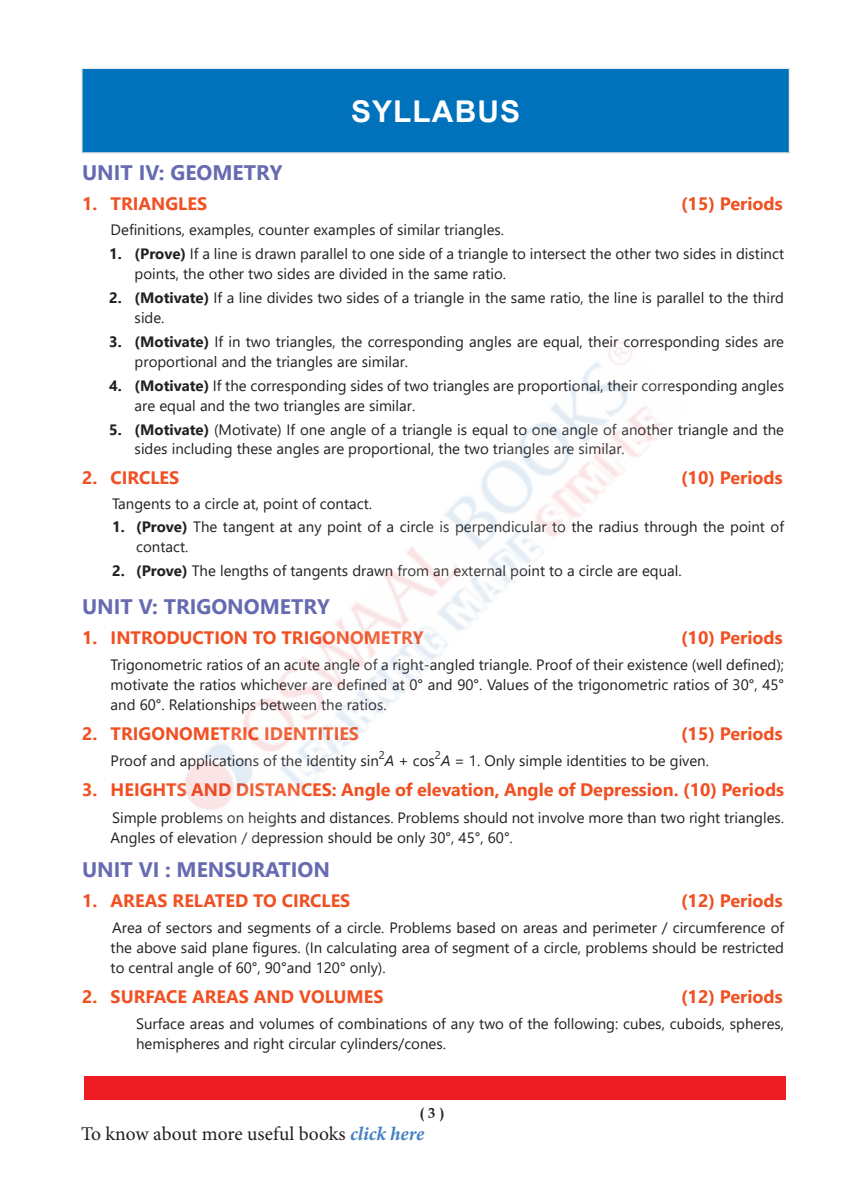
<style>
.page{position:relative;width:864px;height:1188px;background:#fff}
.page>*{position:absolute;margin:0;border:0;box-sizing:border-box;transform-origin:0 0}
.t1{font:700 30px "Arial";letter-spacing:.035em;color:#fff}
.t2{font:700 21px "Segoe UI";color:#666bb1}
.t3{font:19.5px "Minion Pro";letter-spacing:-.005em;color:#231f20}
.t4{font:700 18px "Segoe UI";color:#f05022}
.t5{font:15px/19.8px "Segoe UI";color:#231f20}
.t6{font:700 15px "Zapf Calligraphic 801 BT";color:#231f20}
.t7{font:11.25px "Segoe UI";color:#231f20}
.s1{font-weight:700}
.s2{font-style:italic}
.s3{font-weight:700;font-style:italic;color:#4481c3}
</style>
<div class="page">
<div style="left:82px;top:68px;width:708px;height:85px;background:#0072bc"></div>
<hr style="left:81px;top:68px;width:709px;height:1px;background:#eeeeef">
<hr style="left:81px;top:69px;width:1px;height:83px;background:#eeeeef">
<hr style="left:789px;top:69px;width:1px;height:83px;background:#eeeeef">
<hr style="left:81px;top:152px;width:709px;height:2px;background:#eeeeef">
<div style="left:84px;top:1077px;width:702px;height:23px;background:#ee1d23"></div>
<img style="left:184px;top:341px;width:483px;height:469px">
<p class="t1" style="left:351px;top:90px;width:171px">SYLLABUS</p>
<p class="t2" style="left:82px;top:153px;width:202px">UNIT IV: GEOMETRY</p>
<p class="t4" style="left:82px;top:186px;width:127px">1. TRIANGLES</p>
<p class="t4" style="left:681px;top:186px;width:103px">(15) Periods</p>
<p class="t5" style="left:111px;top:218px;width:395px">Definitions, examples, counter examples of similar triangles.</p>
<p class="t5" style="left:135px;top:242px;width:651px;text-indent:-26px"><span class="s1">1. (Prove)</span> If a line is drawn parallel to one side of a triangle to intersect the other two sides in distinct points, the other two sides are divided in the same ratio.</p>
<p class="t5" style="left:135px;top:286px;width:651px;text-indent:-26px"><span class="s1">2. (Motivate)</span> If a line divides two sides of a triangle in the same ratio, the line is parallel to the third side.</p>
<p class="t5" style="left:135px;top:330px;width:651px;text-indent:-26px"><span class="s1">3. (Motivate)</span> If in two triangles, the corresponding angles are equal, their corresponding sides are proportional and the triangles are similar.</p>
<p class="t5" style="left:135px;top:374px;width:651px;text-indent:-26px"><span class="s1">4. (Motivate)</span> If the corresponding sides of two triangles are proportional, their corresponding angles are equal and the two triangles are similar.</p>
<p class="t5" style="left:135px;top:418px;width:651px;text-indent:-26px"><span class="s1">5. (Motivate)</span> (Motivate) If one angle of a triangle is equal to one angle of another triangle and the sides including these angles are proportional, the two triangles are similar.</p>
<p class="t4" style="left:82px;top:460px;width:99px">2. CIRCLES</p>
<p class="t4" style="left:681px;top:460px;width:103px">(10) Periods</p>
<p class="t5" style="left:112px;top:492px;width:261px">Tangents to a circle at, point of contact.</p>
<p class="t5" style="left:136px;top:515px;width:649px;text-indent:-24px"><span class="s1">1. (Prove)</span> The tangent at any point of a circle is perpendicular to the radius through the point of contact.</p>
<p class="t5" style="left:112px;top:559px;width:571px"><span class="s1">2. (Prove)</span> The lengths of tangents drawn from an external point to a circle are equal.</p>
<p class="t2" style="left:82px;top:586px;width:249px">UNIT V: TRIGONOMETRY</p>
<p class="t4" style="left:82px;top:620px;width:343px">1. INTRODUCTION TO TRIGONOMETRY</p>
<p class="t4" style="left:681px;top:620px;width:103px">(10) Periods</p>
<p class="t5" style="left:111px;top:654px;width:675px;text-align:justify">Trigonometric ratios of an acute angle of a right-angled triangle. Proof of their existence (well defined); motivate the ratios whichever are defined at 0° and 90°. Values of the trigonometric ratios of 30°, 45° and 60°. Relationships between the ratios.</p>
<p class="t4" style="left:82px;top:717px;width:278px">2. TRIGONOMETRIC IDENTITIES</p>
<p class="t4" style="left:681px;top:717px;width:103px">(15) Periods</p>
<p class="t5" style="left:111px;top:750px;width:600px">Proof and applications of the identity sin <span class="s2">A</span> + cos <span class="s2">A</span> = 1. Only simple identities to be given.</p>
<p class="t7" style="left:379px;top:744px;width:8px">2</p>
<p class="t7" style="left:435px;top:744px;width:8px">2</p>
<p class="t4" style="left:82px;top:773px;width:703px">3. HEIGHTS AND DISTANCES: Angle of elevation, Angle of Depression. (10) Periods</p>
<p class="t5" style="left:111px;top:806px;width:675px">Simple problems on heights and distances. Problems should not involve more than two right triangles.<br>Angles of elevation / depression should be only 30°, 45°, 60°.</p>
<p class="t2" style="left:82px;top:849px;width:249px">UNIT VI : MENSURATION</p>
<p class="t4" style="left:82px;top:884px;width:270px">1. AREAS RELATED TO CIRCLES</p>
<p class="t4" style="left:681px;top:884px;width:103px">(12) Periods</p>
<p class="t5" style="left:111px;top:917px;width:675px;text-align:justify">Area of sectors and segments of a circle. Problems based on areas and perimeter / circumference of the above said plane figures. (In calculating area of segment of a circle, problems should be restricted to central angle of 60°, 90°and 120° only).</p>
<p class="t4" style="left:82px;top:980px;width:303px">2. SURFACE AREAS AND VOLUMES</p>
<p class="t4" style="left:681px;top:980px;width:103px">(12) Periods</p>
<p class="t5" style="left:136px;top:1013px;width:649px">Surface areas and volumes of combinations of any two of the following: cubes, cuboids, spheres, hemispheres and right circular cylinders/cones.</p>
<p class="t6" style="left:420px;top:1103px;width:26px">( 3 )</p>
<h3 class="t3" style="left:81px;top:1121px;width:345px">To know about more useful books <span class="s3">click here</span></h3>
</div>
